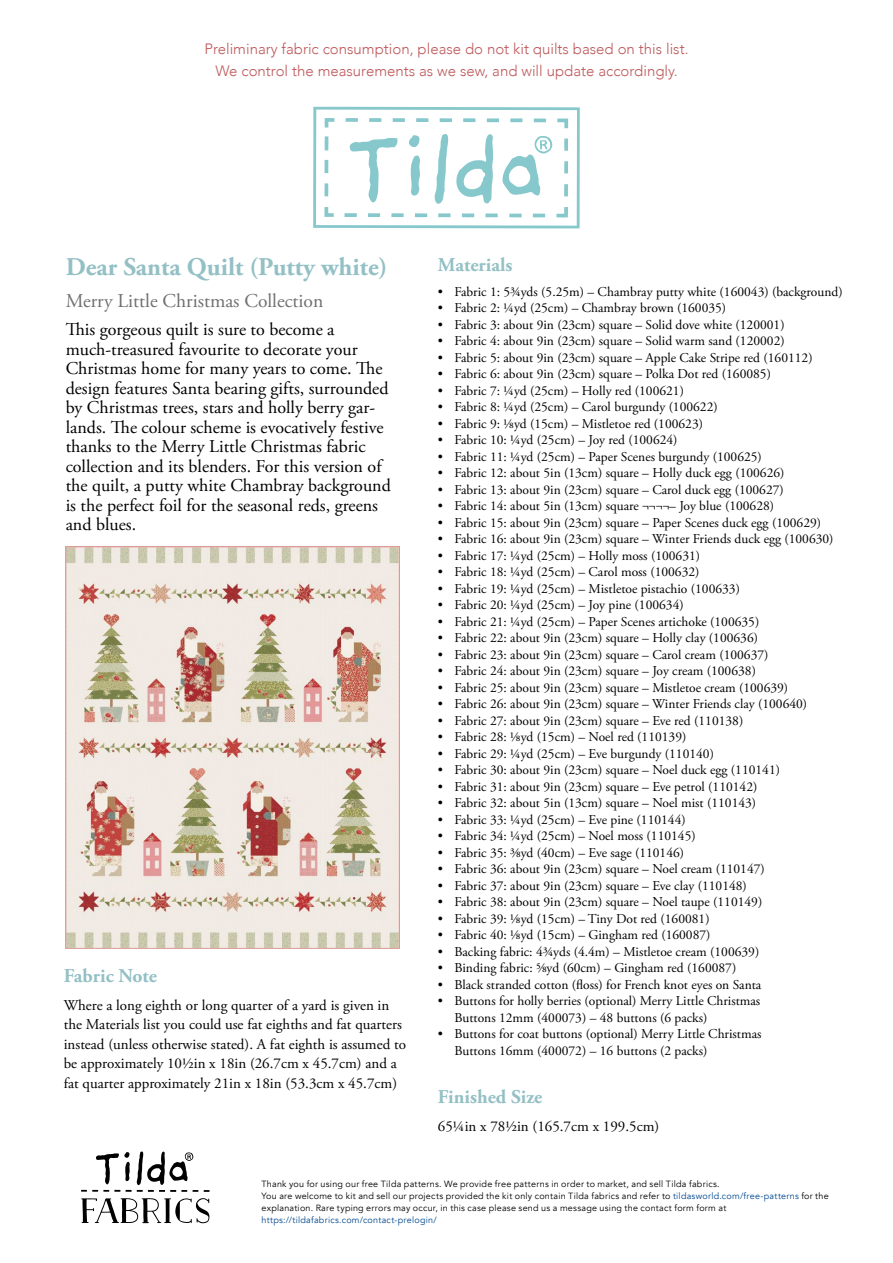
<style>
.page{position:relative;width:893px;height:1263px;background:#fff}
.page>*{position:absolute;margin:0;border:0;box-sizing:border-box;transform-origin:0 0}
.Heading{font:700 25.5px "Adobe Garamond Pro";color:#93c0c5}
.Subheading{font:700 19.5px "Adobe Garamond Pro";color:#93c0c5}
.Kolleksjon{font:19.5px "Adobe Garamond Pro";color:#706f6f}
.Brød{font:18px/19.5px "Adobe Garamond Pro";color:#000}
.Brød-2{font:15px/19.5px "Adobe Garamond Pro";color:#000}
.Heading-2{font:300 15px "Avenir";color:#be585a}
.Brød-3{font:13.5px/16.5px "Adobe Garamond Pro";color:#000}
.info{font:9px/12px "Avenir";letter-spacing:.025em;color:#000}
.s1{color:#00488f}
</style>
<div class="page">
<img style="left:66px;top:547px;width:334px;height:401px">
<svg style="left:313px;top:107px;width:267px;height:121px"></svg>
<svg style="left:204px;top:1190px;width:6px;height:2px"></svg>
<svg style="left:81px;top:1198px;width:129px;height:25px"></svg>
<svg style="left:81px;top:1151px;width:117px;height:41px"></svg>
<p class="Heading-2" style="left:204px;top:40px;width:486px">Preliminary fabric consumption, please do not kit quilts based on this list.</p>
<p class="Heading-2" style="left:215px;top:62px;width:464px">We control the measurements as we sew, and will update accordingly.</p>
<p class="Heading" style="left:66px;top:252px;width:323px">Dear Santa Quilt (Putty white)</p>
<p class="Kolleksjon" style="left:66px;top:290px;width:259px">Merry Little Christmas Collection</p>
<p class="Brød" style="left:66px;top:321px;width:327px">This gorgeous quilt is sure to become a much-treasured favourite to decorate your Christmas home for many years to come. The design features Santa bearing gifts, surrounded by Christmas trees, stars and holly berry gar&shy;lands. The colour scheme is evocatively festive thanks to the Merry Little Christmas fabric collection and its blenders. For this version of the quilt, a putty white Chambray background is the perfect foil for the seasonal reds, greens and blues.</p>
<p class="Subheading" style="left:64px;top:964px;width:95px">Fabric Note</p>
<p class="Brød-2" style="left:64px;top:995px;width:344px">Where a long eighth or long quarter of a yard is given in the Materials list you could use fat eighths and fat quarters instead (unless otherwise stated). A fat eighth is assumed to be approximately 10½in x 18in (26.7cm x 45.7cm) and a fat quarter approximately 21in x 18in (53.3cm x 45.7cm)</p>
<p class="Subheading" style="left:438px;top:253px;width:76px">Materials</p>
<p class="Brød-3" style="left:438px;top:284px;width:406px">• Fabric 1: 5¾yds (5.25m) – Chambray putty white (160043) (background)</p>
<p class="Brød-3" style="left:438px;top:300px;width:290px">• Fabric 2: ¼yd (25cm) – Chambray brown (160035)</p>
<p class="Brød-3" style="left:438px;top:317px;width:348px">• Fabric 3: about 9in (23cm) square – Solid dove white (120001)</p>
<p class="Brød-3" style="left:438px;top:333px;width:348px">• Fabric 4: about 9in (23cm) square – Solid warm sand (120002)</p>
<p class="Brød-3" style="left:438px;top:350px;width:376px">• Fabric 5: about 9in (23cm) square – Apple Cake Stripe red (160112)</p>
<p class="Brød-3" style="left:438px;top:366px;width:335px">• Fabric 6: about 9in (23cm) square – Polka Dot red (160085)</p>
<p class="Brød-3" style="left:438px;top:383px;width:248px">• Fabric 7: ¼yd (25cm) – Holly red (100621)</p>
<p class="Brød-3" style="left:438px;top:399px;width:281px">• Fabric 8: ¼yd (25cm) – Carol burgundy (100622)</p>
<p class="Brød-3" style="left:438px;top:416px;width:267px">• Fabric 9: ⅛yd (15cm) – Mistletoe red (100623)</p>
<p class="Brød-3" style="left:438px;top:432px;width:241px">• Fabric 10: ¼yd (25cm) – Joy red (100624)</p>
<p class="Brød-3" style="left:438px;top:449px;width:325px">• Fabric 11: ¼yd (25cm) – Paper Scenes burgundy (100625)</p>
<p class="Brød-3" style="left:438px;top:465px;width:348px">• Fabric 12: about 5in (13cm) square – Holly duck egg (100626)</p>
<p class="Brød-3" style="left:438px;top:482px;width:347px">• Fabric 13: about 9in (23cm) square – Carol duck egg (100627)</p>
<p class="Brød-3" style="left:438px;top:498px;width:338px">• Fabric 14: about 5in (13cm) square ¬¬¬¬– Joy blue (100628)</p>
<p class="Brød-3" style="left:438px;top:515px;width:385px">• Fabric 15: about 9in (23cm) square – Paper Scenes duck egg (100629)</p>
<p class="Brød-3" style="left:438px;top:531px;width:397px">• Fabric 16: about 9in (23cm) square – Winter Friends duck egg (100630)</p>
<p class="Brød-3" style="left:438px;top:548px;width:264px">• Fabric 17: ¼yd (25cm) – Holly moss (100631)</p>
<p class="Brød-3" style="left:438px;top:564px;width:263px">• Fabric 18: ¼yd (25cm) – Carol moss (100632)</p>
<p class="Brød-3" style="left:438px;top:581px;width:303px">• Fabric 19: ¼yd (25cm) – Mistletoe pistachio (100633)</p>
<p class="Brød-3" style="left:438px;top:597px;width:247px">• Fabric 20: ¼yd (25cm) – Joy pine (100634)</p>
<p class="Brød-3" style="left:438px;top:614px;width:323px">• Fabric 21: ¼yd (25cm) – Paper Scenes artichoke (100635)</p>
<p class="Brød-3" style="left:438px;top:630px;width:322px">• Fabric 22: about 9in (23cm) square – Holly clay (100636)</p>
<p class="Brød-3" style="left:438px;top:647px;width:332px">• Fabric 23: about 9in (23cm) square – Carol cream (100637)</p>
<p class="Brød-3" style="left:438px;top:663px;width:319px">• Fabric 24: about 9in (23cm) square – Joy cream (100638)</p>
<p class="Brød-3" style="left:438px;top:680px;width:352px">• Fabric 25: about 9in (23cm) square – Mistletoe cream (100639)</p>
<p class="Brød-3" style="left:438px;top:696px;width:371px">• Fabric 26: about 9in (23cm) square – Winter Friends clay (100640)</p>
<p class="Brød-3" style="left:438px;top:713px;width:307px">• Fabric 27: about 9in (23cm) square – Eve red (110138)</p>
<p class="Brød-3" style="left:438px;top:729px;width:250px">• Fabric 28: ⅛yd (15cm) – Noel red (110139)</p>
<p class="Brød-3" style="left:438px;top:746px;width:277px">• Fabric 29: ¼yd (25cm) – Eve burgundy (110140)</p>
<p class="Brød-3" style="left:438px;top:762px;width:344px">• Fabric 30: about 9in (23cm) square – Noel duck egg (110141)</p>
<p class="Brød-3" style="left:438px;top:779px;width:321px">• Fabric 31: about 9in (23cm) square – Eve petrol (110142)</p>
<p class="Brød-3" style="left:438px;top:795px;width:320px">• Fabric 32: about 5in (13cm) square – Noel mist (110143)</p>
<p class="Brød-3" style="left:438px;top:812px;width:249px">• Fabric 33: ¼yd (25cm) – Eve pine (110144)</p>
<p class="Brød-3" style="left:438px;top:828px;width:259px">• Fabric 34: ¼yd (25cm) – Noel moss (110145)</p>
<p class="Brød-3" style="left:438px;top:845px;width:248px">• Fabric 35: ⅜yd (40cm) – Eve sage (110146)</p>
<p class="Brød-3" style="left:438px;top:861px;width:328px">• Fabric 36: about 9in (23cm) square – Noel cream (110147)</p>
<p class="Brød-3" style="left:438px;top:878px;width:310px">• Fabric 37: about 9in (23cm) square – Eve clay (110148)</p>
<p class="Brød-3" style="left:438px;top:894px;width:326px">• Fabric 38: about 9in (23cm) square – Noel taupe (110149)</p>
<p class="Brød-3" style="left:438px;top:911px;width:273px">• Fabric 39: ⅛yd (15cm) – Tiny Dot red (160081)</p>
<p class="Brød-3" style="left:438px;top:927px;width:274px">• Fabric 40: ⅛yd (15cm) – Gingham red (160087)</p>
<p class="Brød-3" style="left:438px;top:944px;width:323px">• Backing fabric: 4¾yds (4.4m) – Mistletoe cream (100639)</p>
<p class="Brød-3" style="left:438px;top:960px;width:300px">• Binding fabric: ⅝yd (60cm) – Gingham red (160087)</p>
<p class="Brød-3" style="left:438px;top:977px;width:325px">• Black stranded cotton (floss) for French knot eyes on Santa</p>
<p class="Brød-3" style="left:454px;top:993px;width:307px;text-indent:-16px">• Buttons for holly berries (optional) Merry Little Christmas<br>Buttons 12mm (400073) – 48 buttons (6 packs)</p>
<p class="Brød-3" style="left:454px;top:1026px;width:309px;text-indent:-16px">• Buttons for coat buttons (optional) Merry Little Christmas<br>Buttons 16mm (400072) – 16 buttons (2 packs)</p>
<p class="Subheading" style="left:438px;top:1085px;width:106px">Finished Size</p>
<p class="Brød-2" style="left:438px;top:1117px;width:223px">65¼in x 78½in (165.7cm x 199.5cm)</p>
<p class="info" style="left:261px;top:1178px;width:460px">Thank you for using our free Tilda patterns. We provide free patterns in order to market, and sell Tilda fabrics.</p>
<p class="info" style="left:261px;top:1190px;width:569px">You are welcome to kit and sell our projects provided the kit only contain Tilda fabrics and refer to <span class="s1">tildasworld.com/free-patterns</span> for the explanation. Rare typing errors may occur, in this case please send us a message using the contact form form at <span class="s1">https://tildafabrics.com/contact-prelogin/</span></p>
</div>
